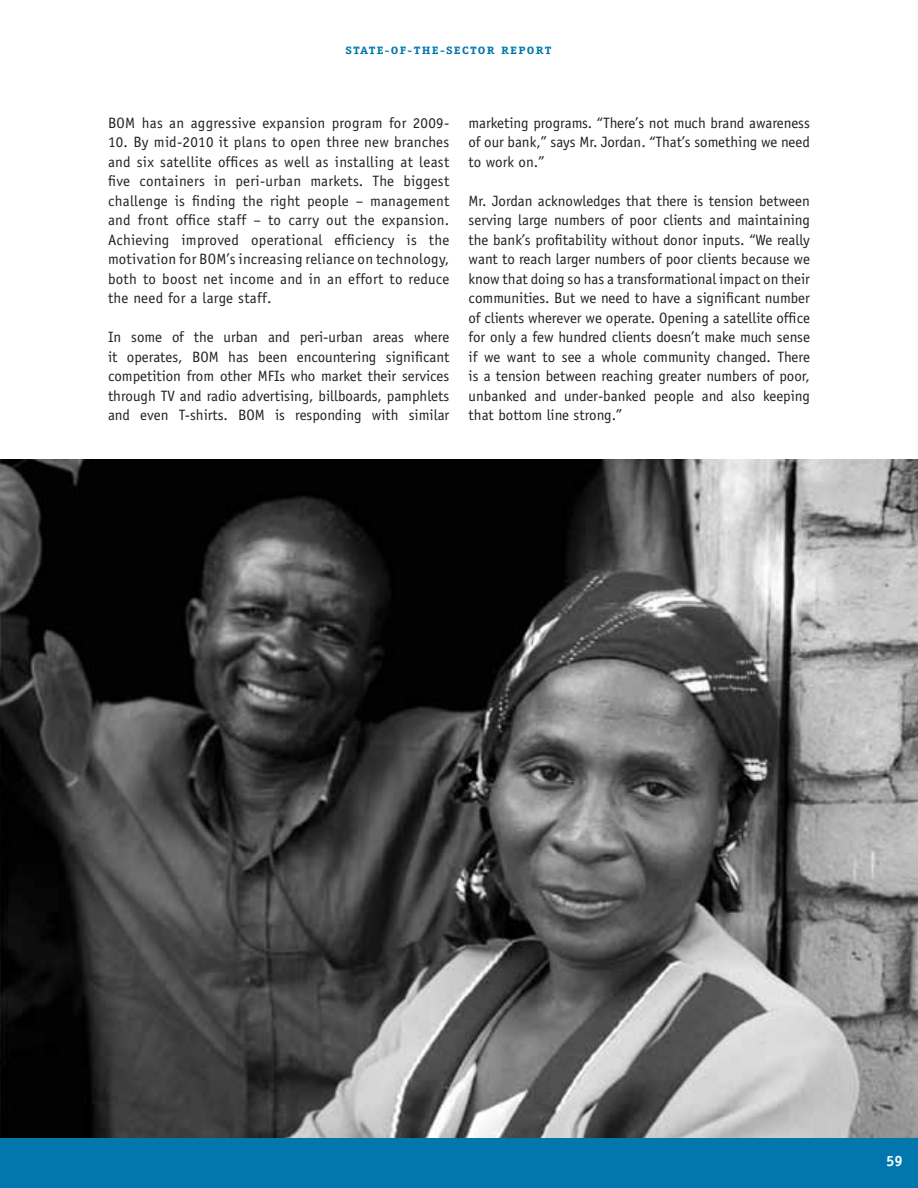
<style>
.page{position:relative;width:918px;height:1188px;background:#fff}
.page>*{position:absolute;margin:0;border:0;box-sizing:border-box;transform-origin:0 0}
.t1{font:15px/19.5px "Officina Sans";color:#231f20;text-align:justify}
.t2{font:15px "Officina Sans";letter-spacing:.02em;color:#231f20}
.t3{font:700 15px "Officina Serif";color:#fff}
.t4{font:700 10.65px "Officina Serif";letter-spacing:.1em;color:#0078ae;scale:1.2 1}
</style>
<div class="page">
<img style="left:0;top:459px;width:918px;height:679px">
<div style="left:0;top:1138px;width:918px;height:50px;background:#0078ae"></div>
<p class="t4" style="left:345px;top:46px;width:173px">STATE-OF-THE-SECTOR REPORT</p>
<p class="t2" style="left:108px;top:117px;width:343px">BOM has an aggressive expansion program for 2009-</p>
<p class="t1" style="left:108px;top:133px;width:343px">10. By mid-2010 it plans to open three new branches and six satellite offices as well as installing at least five containers in peri-urban markets. The biggest challenge is finding the right people – management and front office staff – to carry out the expansion.<br>Achieving improved operational efficiency is the motivation for BOM’s increasing reliance on technology, both to boost net income and in an effort to reduce the need for a large staff.</p>
<p class="t1" style="left:108px;top:328px;width:343px">In some of the urban and peri-urban areas where it operates, BOM has been encountering significant competition from other MFIs who market their services through TV and radio advertising, billboards, pamphlets and even T-shirts. BOM is responding with similar</p>
<p class="t1" style="left:469px;top:114px;width:343px">marketing programs. “There’s not much brand awareness of our bank,” says Mr. Jordan. “That’s something we need to work on.”</p>
<p class="t1" style="left:469px;top:192px;width:343px">Mr. Jordan acknowledges that there is tension between serving large numbers of poor clients and maintaining the bank’s profitability without donor inputs. “We really want to reach larger numbers of poor clients because we know that doing so has a transformational impact on their communities. But we need to have a significant number of clients wherever we operate. Opening a satellite office for only a few hundred clients doesn’t make much sense if we want to see a whole community changed. There is a tension between reaching greater numbers of poor, unbanked and under-banked people and also keeping that bottom line strong.”</p>
<p class="t3" style="left:886px;top:1155px;width:18px">59</p>
</div>
